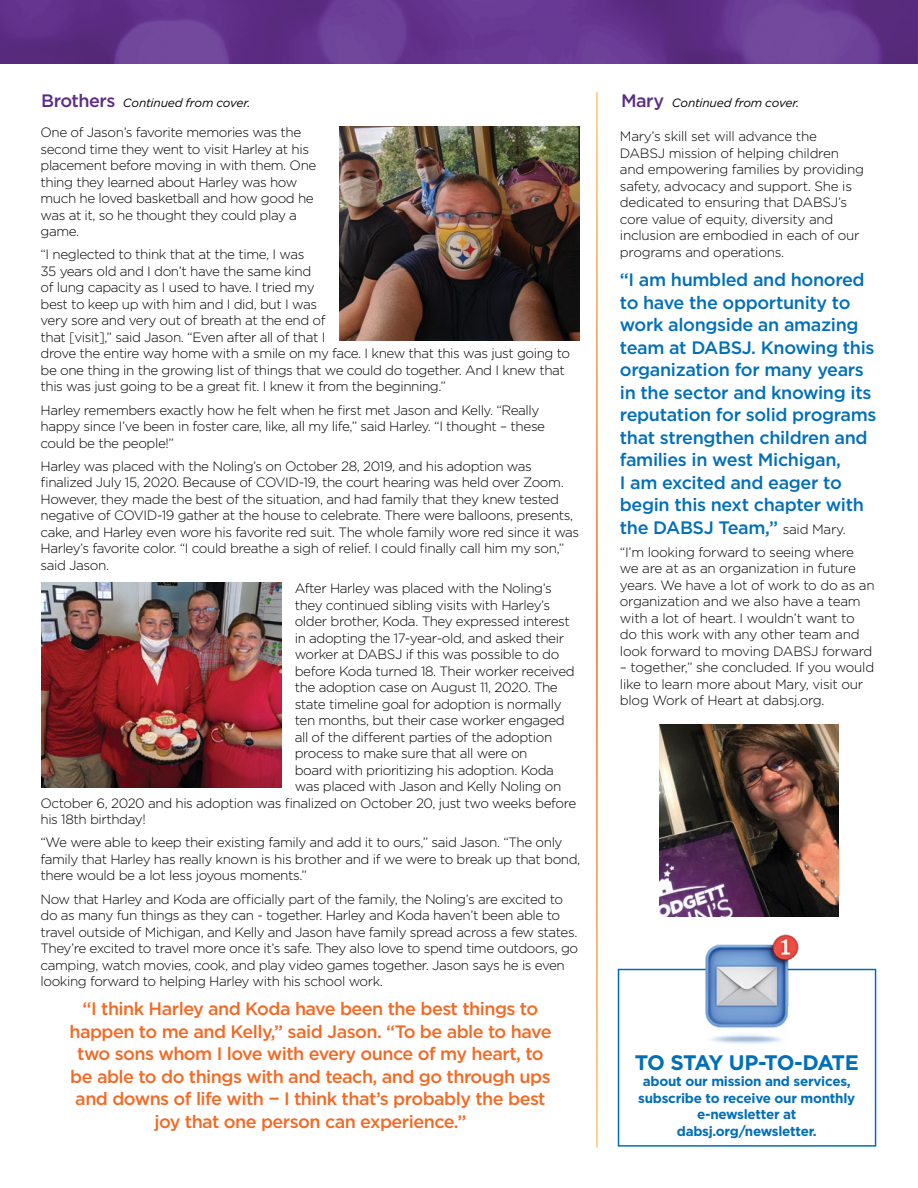
<style>
.page{position:relative;width:918px;height:1188px;background:#fff}
.page>*{position:absolute;margin:0;border:0;box-sizing:border-box;transform-origin:0 0}
.t1{font:700 21px "Gotham";letter-spacing:-.05em;color:#006fb9}
.t2{font:500 18px/22.5px "Gotham";letter-spacing:-.02em;color:#006fb9}
.t3{font:500 18px/22.5px "Gotham";letter-spacing:-.03em;color:#f26a24;text-align:center}
.t4{font:300 13.5px/16.5px "Gotham";letter-spacing:-.03em;color:#000}
.t5{font:700 13.5px/16.5px "Gotham";letter-spacing:-.02em;color:#006fb9;text-align:center}
.t6{font:italic 12px "Gotham";letter-spacing:-.015em;color:#000}
.s1{font-weight:500;font-style:normal;font-size:18px;color:#5d2c85}
.s2{font-weight:300;font-size:13.5px;color:#000}
</style>
<div class="page">
<img style="left:0;top:0;width:917px;height:64px">
<div style="left:618px;top:969px;width:258px;height:178px;border:2px solid #006fb9"></div>
<img style="left:682px;top:934px;width:130px;height:110px">
<img style="left:339px;top:126px;width:240px;height:214px">
<img style="left:659px;top:725px;width:179px;height:192px">
<img style="left:41px;top:582px;width:240px;height:205px">
<p class="t6" style="left:41px;top:95px;width:211px"><span class="s1">Brothers</span> Continued from cover.</p>
<p class="t6" style="left:621px;top:95px;width:180px"><span class="s1">Mary</span> Continued from cover.</p>
<p class="t4" style="left:40px;top:124px;width:277px">One of Jason’s favorite memories was the second time they went to visit Harley at his placement before moving in with them. One thing they learned about Harley was how much he loved basketball and how good he was at it, so he thought they could play a game.</p>
<p class="t4" style="left:40px;top:246px;width:531px">“I neglected to think that at the time, I was<br>35 years old and I don’t have the same kind<br>of lung capacity as I used to have. I tried my<br>best to keep up with him and I did, but I was<br>very sore and very out of breath at the end of<br>that [visit],” said Jason. “Even after all of that I<br>drove the entire way home with a smile on my face. I knew that this was just going to be one thing in the growing list of things that we could do together. And I knew that this was just going to be a great fit. I knew it from the beginning.”</p>
<p class="t4" style="left:40px;top:401px;width:506px">Harley remembers exactly how he felt when he first met Jason and Kelly. “Really happy since I’ve been in foster care, like, all my life,” said Harley. “I thought – these could be the people!”</p>
<p class="t4" style="left:40px;top:457px;width:540px">Harley was placed with the Noling’s on October 28, 2019, and his adoption was finalized July 15, 2020. Because of COVID-19, the court hearing was held over Zoom.<br>However, they made the best of the situation, and had family that they knew tested negative of COVID-19 gather at the house to celebrate. There were balloons, presents, cake, and Harley even wore his favorite red suit. The whole family wore red since it was Harley’s favorite color. “I could breathe a sigh of relief. I could finally call him my son,” said Jason.</p>
<p class="t4" style="left:295px;top:580px;width:259px">After Harley was placed with the Noling’s</p>
<p class="t4" style="left:295px;top:596px;width:257px">they continued sibling visits with Harley’s</p>
<p class="t4" style="left:295px;top:613px;width:277px">older brother, Koda. They expressed interest</p>
<p class="t4" style="left:295px;top:629px;width:271px">in adopting the 17-year-old, and asked their</p>
<p class="t4" style="left:295px;top:646px;width:266px">worker at DABSJ if this was possible to do</p>
<p class="t4" style="left:295px;top:662px;width:282px">before Koda turned 18. Their worker received</p>
<p class="t4" style="left:295px;top:679px;width:265px">the adoption case on August 11, 2020. The</p>
<p class="t4" style="left:295px;top:695px;width:268px">state timeline goal for adoption is normally</p>
<p class="t4" style="left:295px;top:712px;width:272px">ten months, but their case worker engaged</p>
<p class="t4" style="left:295px;top:728px;width:259px">all of the different parties of the adoption</p>
<p class="t4" style="left:295px;top:745px;width:234px">process to make sure that all were on</p>
<p class="t4" style="left:295px;top:761px;width:261px">board with prioritizing his adoption. Koda</p>
<p class="t4" style="left:295px;top:778px;width:268px">was placed with Jason and Kelly Noling on</p>
<p class="t4" style="left:40px;top:794px;width:537px">October 6, 2020 and his adoption was finalized on October 20, just two weeks before</p>
<p class="t4" style="left:40px;top:811px;width:107px">his 18th birthday!</p>
<p class="t4" style="left:40px;top:834px;width:541px">“We were able to keep their existing family and add it to ours,” said Jason. “The only family that Harley has really known is his brother and if we were to break up that bond, there would be a lot less joyous moments.”</p>
<p class="t4" style="left:40px;top:890px;width:539px">Now that Harley and Koda are officially part of the family, the Noling’s are excited to do as many fun things as they can - together. Harley and Koda haven’t been able to travel outside of Michigan, and Kelly and Jason have family spread across a few states.<br>They’re excited to travel more once it’s safe. They also love to spend time outdoors, go camping, watch movies, cook, and play video games together. Jason says he is even looking forward to helping Harley with his school work.</p>
<p class="t3" style="left:69px;top:998px;width:484px">“I think Harley and Koda have been the best things to happen to me and Kelly,” said Jason. “To be able to have two sons whom I love with every ounce of my heart, to be able to do things with and teach, and go through ups and downs of life with − I think that’s probably the best joy that one person can experience.”</p>
<p class="t4" style="left:620px;top:128px;width:246px">Mary’s skill set will advance the DABSJ mission of helping children and empowering families by providing safety, advocacy and support. She is dedicated to ensuring that DABSJ’s core value of equity, diversity and inclusion are embodied in each of our programs and operations.</p>
<p class="t2" style="left:620px;top:268px;width:258px">“I am humbled and honored to have the opportunity to work alongside an amazing team at DABSJ. Knowing this organization for many years in the sector and knowing its reputation for solid programs that strengthen children and families in west Michigan,<br>I am excited and eager to begin this next chapter with the DABSJ Team,” <span class="s2">said Mary.</span></p>
<p class="t4" style="left:620px;top:544px;width:256px">“I’m looking forward to seeing where we are at as an organization in future years. We have a lot of work to do as an organization and we also have a team with a lot of heart. I wouldn’t want to do this work with any other team and look forward to moving DABSJ forward</p>
<p class="t4" style="left:620px;top:659px;width:256px">– together,” she concluded. If you would like to learn more about Mary, visit our blog Work of Heart at dabsj.org.</p>
<h1 class="t1" style="left:635px;top:1048px;width:226px">TO STAY UP-TO-DATE</h1>
<p class="t5" style="left:638px;top:1073px;width:219px">about our mission and services, subscribe to receive our monthly e-newsletter at dabsj.org/newsletter.</p>
</div>
